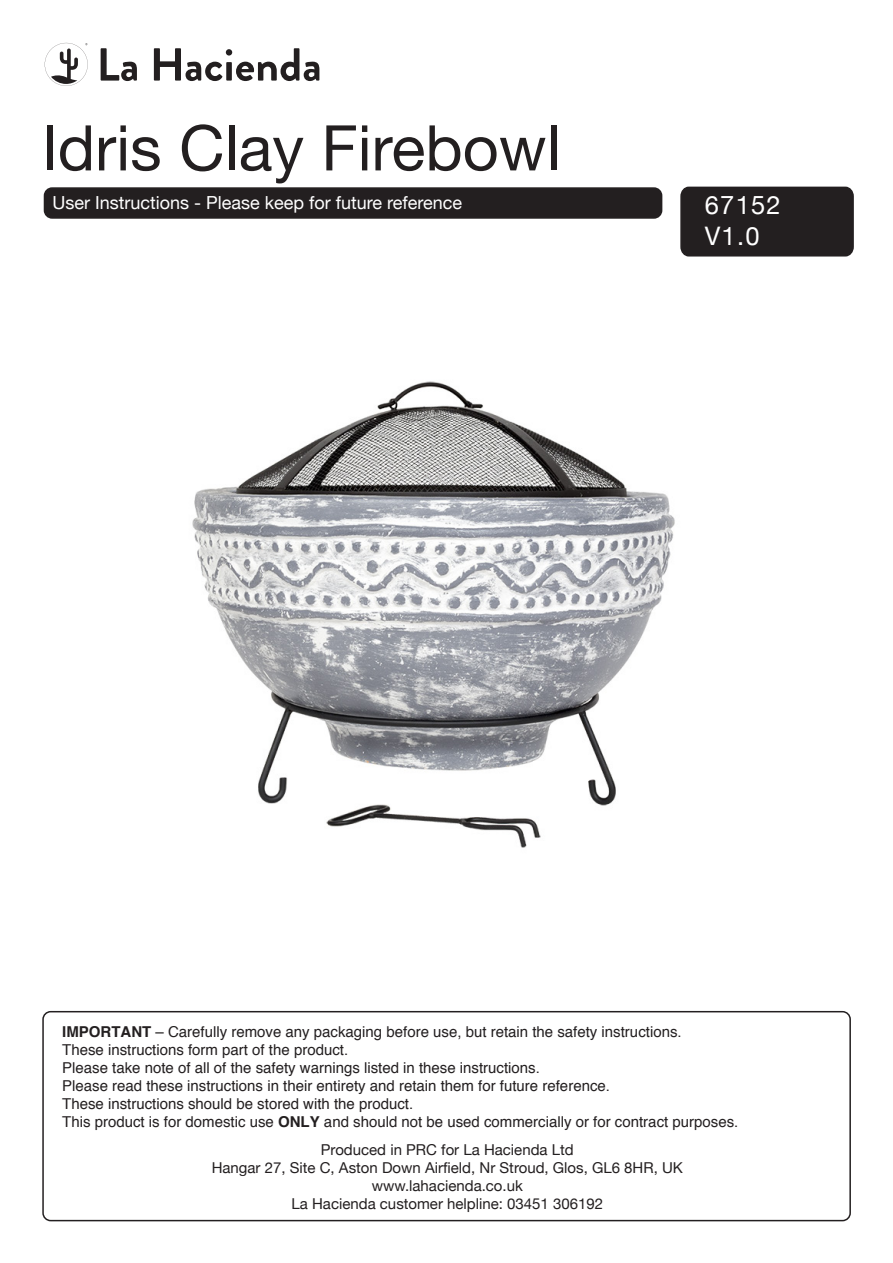
<style>
.page{position:relative;width:893px;height:1263px;background:#fff}
.page>*{position:absolute;margin:0;border:0;box-sizing:border-box;transform-origin:0 0}
.t1{font:63px "Helvetica Neue";color:#231f20}
.t2{font:25.5px/30.6px "Helvetica Neue";letter-spacing:.05em;color:#fff}
.t3{font:18px "Helvetica Neue";color:#fff}
.t4{font:15px/18px "Helvetica";color:#231f20}
.t5{font:15px/18px "Helvetica Neue";color:#231f20;text-align:center}
.s1{font-weight:700}
</style>
<div class="page">
<img style="left:192px;top:381px;width:483px;height:467px">
<div style="left:44px;top:187px;width:618px;height:32px;background:#231f20;border:2px solid #231f20;border-radius:8px"></div>
<div style="left:680px;top:186px;width:174px;height:71px;background:#231f20"></div>
<svg style="left:42px;top:1010px;width:809px;height:212px"></svg>
<svg style="left:101px;top:48px;width:36px;height:33px"></svg>
<svg style="left:154px;top:48px;width:165px;height:33px"></svg>
<svg style="left:45px;top:43px;width:43px;height:43px"></svg>
<h1 class="t1" style="left:41px;top:103px;width:521px">Idris Clay Firebowl</h1>
<p class="t3" style="left:52px;top:190px;width:411px">User Instructions - Please keep for future reference</p>
<h2 class="t2" style="left:705px;top:191px;width:77px">67152<br>V1.0</h2>
<p class="t4" style="left:62px;top:1023px;width:678px"><span class="s1">IMPORTANT</span> – Carefully remove any packaging before use, but retain the safety instructions.<br>These instructions form part of the product.<br>Please take note of all of the safety warnings listed in these instructions.<br>Please read these instructions in their entirety and retain them for future reference.<br>These instructions should be stored with the product.<br>This product is for domestic use <span class="s1">ONLY</span> and should not be used commercially or for contract purposes.</p>
<p class="t5" style="left:212px;top:1141px;width:473px">Produced in PRC for La Hacienda Ltd<br>Hangar 27, Site C, Aston Down Airfield, Nr Stroud, Glos, GL6 8HR, UK www.lahacienda.co.uk<br>La Hacienda customer helpline: 03451 306192</p>
</div>
